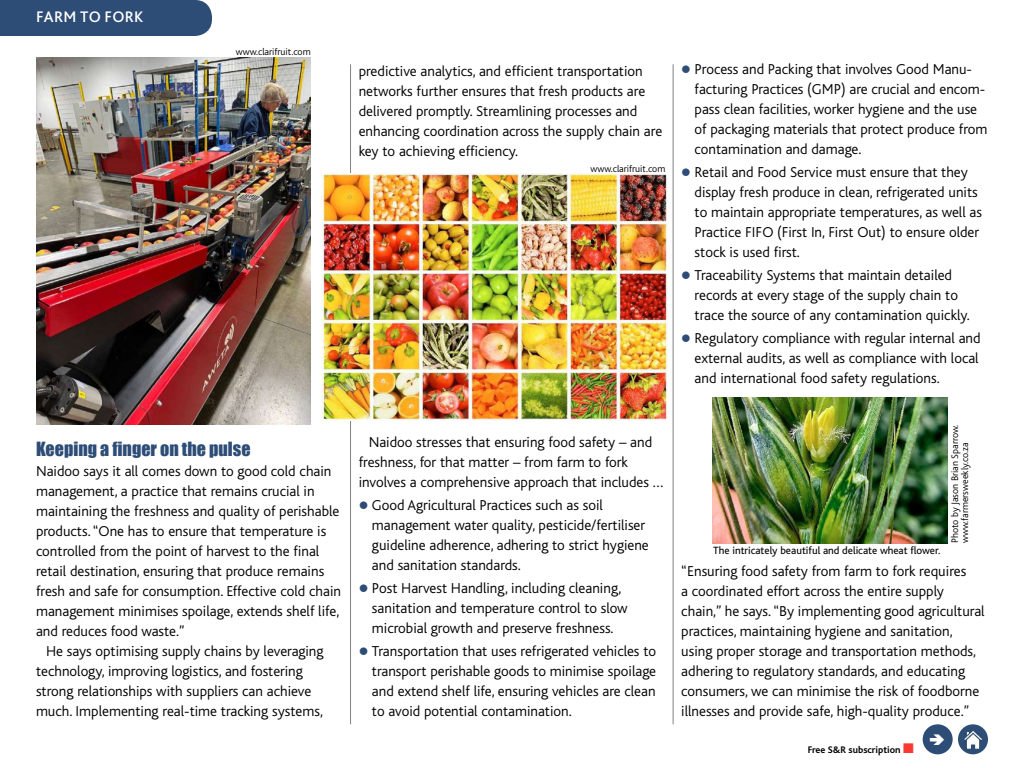
<style>
.page{position:relative;width:1024px;height:768px;background:#fff}
.page>*{position:absolute;margin:0;border:0;box-sizing:border-box;transform-origin:0 0}
.t1{font:18px "Impact";color:#2d4d77}
.t2{font:500 16px "Bliss Pro";color:#fff}
.t3{font:300 15px/20px "Bliss";color:#000}
.t4{font:11px "Bliss";color:#000}
.t5{font:300 10px/10px "Bliss";color:#000}
.t6{font:700 10px "Bliss";color:#000}
.s1{color:#2d4d77}
.s2{color:#f83831}
</style>
<div class="page">
<hr style="left:350px;top:64px;width:1px;height:660px;background:#808285">
<div style="left:923px;top:724px;width:30px;height:30px;background:#2d4d77;border-radius:50%"></div>
<div style="left:958px;top:724px;width:30px;height:30px;background:#2d4d77;border-radius:50%"></div>
<img style="left:964px;top:731px;width:18px;height:17px">
<hr style="left:673px;top:64px;width:1px;height:660px;background:#808285">
<img style="left:713px;top:397px;width:235px;height:147px">
<img style="left:36px;top:57px;width:275px;height:367px">
<img style="left:322px;top:173px;width:346px;height:247px">
<div style="left:0;top:0;width:212px;height:36px;background:#2d4d77"></div>
<p class="t2" style="left:36px;top:6px;width:20px">FARM</p>
<p class="t2" style="left:80px;top:6px;width:65px">TO FORK</p>
<p class="t5" style="left:236px;top:47px;width:76px">www.clarifruit.com</p>
<p class="t1" style="left:36px;top:435px;width:216px">Keeping a finger on the pulse</p>
<p class="t3" style="left:36px;top:462px;width:307px">Naidoo says it all comes down to good cold chain management, a practice that remains crucial in maintaining the freshness and quality of perishable products. “One has to ensure that temperature is controlled from the point of harvest to the final retail destination, ensuring that produce remains fresh and safe for consumption. Effective cold chain management minimises spoilage, extends shelf life, and reduces food waste.”</p>
<p class="t3" style="left:36px;top:642px;width:289px;text-indent:10px">He says optimising supply chains by leveraging technology, improving logistics, and fostering strong relationships with suppliers can achieve much. Implementing real-time tracking systems,</p>
<p class="t3" style="left:359px;top:61px;width:305px">predictive analytics, and efficient transportation networks further ensures that fresh products are delivered promptly. Streamlining processes and enhancing coordination across the supply chain are key to achieving efficiency.</p>
<p class="t5" style="left:590px;top:164px;width:76px">www.clarifruit.com</p>
<p class="t3" style="left:359px;top:433px;width:306px;text-indent:10px">Naidoo stresses that ensuring food safety – and freshness, for that matter – from farm to fork involves a comprehensive approach that includes …</p>
<p class="t3" style="left:372px;top:496px;width:278px;text-indent:-13px"><span class="s1">●</span> Good Agricultural Practices such as soil management water quality, pesticide/fertiliser guideline adherence, adhering to strict hygiene and sanitation standards.</p>
<p class="t3" style="left:372px;top:579px;width:257px;text-indent:-13px"><span class="s1">●</span> Post Harvest Handling, including cleaning, sanitation and temperature control to slow microbial growth and preserve freshness.</p>
<p class="t3" style="left:372px;top:642px;width:286px;text-align:justify;text-indent:-13px"><span class="s1">●</span> Transportation that uses refrigerated vehicles to transport perishable goods to minimise spoilage and extend shelf life, ensuring vehicles are clean to avoid potential contamination.</p>
<p class="t3" style="left:695px;top:60px;width:294px;text-indent:-13px"><span class="s1">●</span> Process and Packing that involves Good Manu&shy;facturing Practices (GMP) are crucial and encom&shy;pass clean facilities, worker hygiene and the use of packaging materials that protect produce from contamination and damage.</p>
<p class="t3" style="left:695px;top:163px;width:289px;text-indent:-13px"><span class="s1">●</span> Retail and Food Service must ensure that they display fresh produce in clean, refrigerated units to maintain appropriate temperatures, as well as Practice FIFO (First In, First Out) to ensure older stock is used first.</p>
<p class="t3" style="left:695px;top:266px;width:277px;text-indent:-13px"><span class="s1">●</span> Traceability Systems that maintain detailed records at every stage of the supply chain to trace the source of any contamination quickly.</p>
<p class="t3" style="left:695px;top:329px;width:288px;text-indent:-13px"><span class="s1">●</span> Regulatory compliance with regular internal and external audits, as well as compliance with local and international food safety regulations.</p>
<p class="t4" style="left:713px;top:545px;width:229px">The intricately beautiful and delicate wheat flower.</p>
<p class="t5" style="left:950px;top:543px;width:120px;rotate:-90deg">Photo by Jason Brian Sparrow. www.farmersweekly.co.za</p>
<p class="t3" style="left:681px;top:561px;width:305px">“Ensuring food safety from farm to fork requires<br>a coordinated effort across the entire supply chain,” he says. “By implementing good agricultural practices, maintaining hygiene and sanitation, using proper storage and transportation methods, adhering to regulatory standards, and educating consumers, we can minimise the risk of foodborne illnesses and provide safe, high-quality produce.”</p>
<p class="t6" style="left:808px;top:745px;width:108px">Free S&amp;R subscription <span class="s2">■</span></p>
</div>
